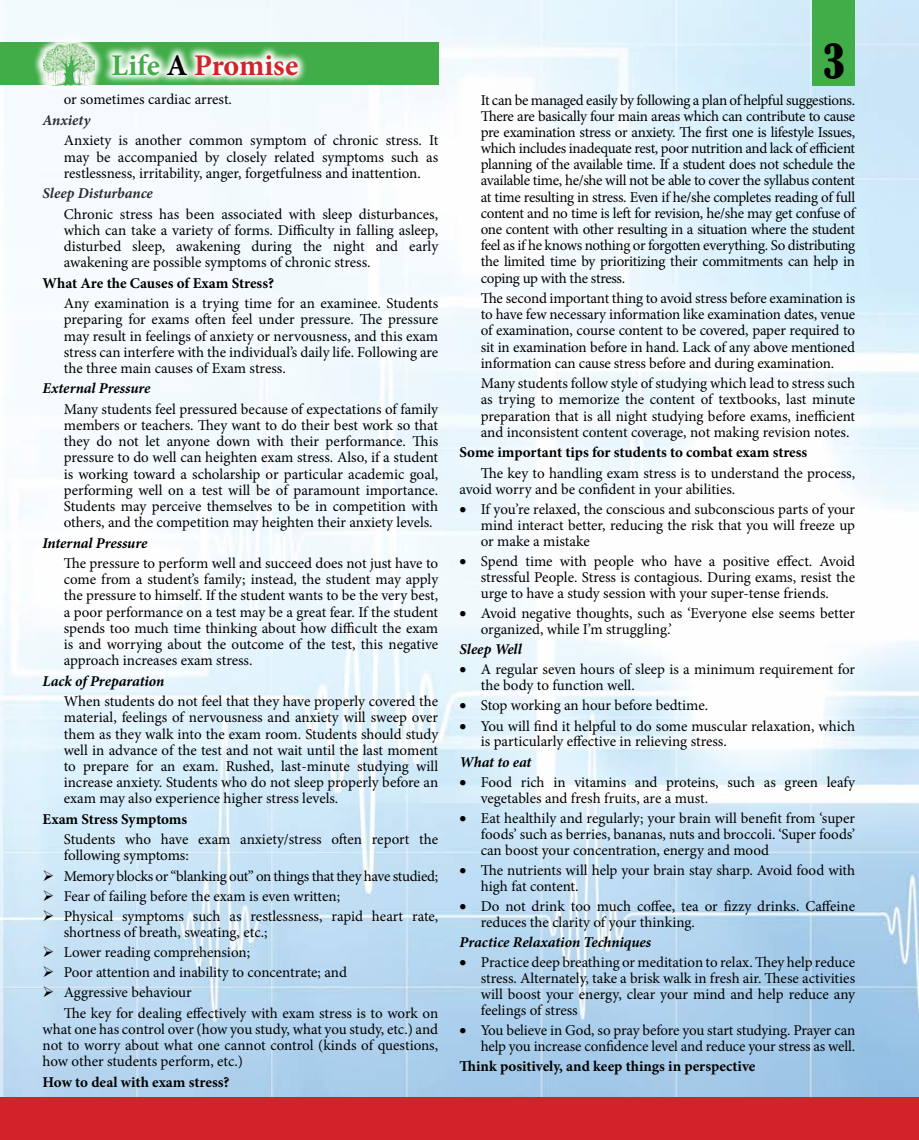
<style>
.page{position:relative;width:919px;height:1140px;background:#fff}
.page>*{position:absolute;margin:0;border:0;box-sizing:border-box;transform-origin:0 0}
.t1{font:condensed 45px "Bernard";color:#000}
.t2{font:700 30px "Minion Pro";color:#d2232a}
.t3{font:15px/16.2px "Minion Pro";letter-spacing:-.005em;color:#000;text-align:justify}
.t4{font:700 15px "Minion Pro";color:#000}
.t5{font:italic 700 15px "Minion Pro";letter-spacing:-.005em;color:#000}
.t6{font:15px "Minion Pro";letter-spacing:-.025em;color:#000}
.t7{font:italic 700 15px "Minion Pro";color:#2e2e30}
.s1{color:#41ad49}
.s2{color:#000}
</style>
<div class="page">
<img style="left:0;top:0;width:918px;height:1097px">
<div style="left:812px;top:0;width:43px;height:85px;background:#41ad49"></div>
<div style="left:0;top:43px;width:438px;height:42px;background:#41ad49"></div>
<svg style="left:104px;top:45px;width:202px;height:38px"></svg>
<svg style="left:33px;top:33px;width:71px;height:61px;fill:#f3fafe"></svg>
<img style="left:42px;top:43px;width:53px;height:42px">
<div style="left:0;top:1097px;width:918px;height:43px;background:#d2232a"></div>
<h2 class="t2" style="left:111px;top:44px;width:188px"><span class="s1">Life</span> <span class="s2">A</span> Promise</h2>
<h1 class="t1" style="left:822px;top:35px;width:24px">3</h1>
<p class="t3" style="left:64px;top:92px;width:170px">or sometimes cardiac arrest.</p>
<p class="t7" style="left:43px;top:109px;width:49px">Anxiety</p>
<p class="t3" style="left:64px;top:133px;width:376px">Anxiety is another common symptom of chronic stress. It may be accompanied by closely related symptoms such as restlessness, irritability, anger, forgetfulness and inattention.</p>
<p class="t7" style="left:43px;top:183px;width:112px">Sleep Disturbance</p>
<p class="t3" style="left:64px;top:206px;width:376px">Chronic stress has been associated with sleep disturbances, which can take a variety of forms. Difficulty in falling asleep, disturbed sleep, awakening during the night and early awakening are possible symptoms of chronic stress.</p>
<p class="t4" style="left:43px;top:272px;width:233px">What Are the Causes of Exam Stress?</p>
<p class="t3" style="left:64px;top:295px;width:376px">Any examination is a trying time for an examinee. Students preparing for exams often feel under pressure. The pressure may result in feelings of anxiety or nervousness, and this exam stress can interfere with the individual’s daily life. Following are the three main causes of Exam stress.</p>
<p class="t5" style="left:43px;top:378px;width:109px">External Pressure</p>
<p class="t3" style="left:64px;top:401px;width:376px">Many students feel pressured because of expectations of family members or teachers. They want to do their best work so that they do not let anyone down with their performance. This pressure to do well can heighten exam stress. Also, if a student is working toward a scholarship or particular academic goal, performing well on a test will be of paramount importance.<br>Students may perceive themselves to be in competition with others, and the competition may heighten their anxiety levels.</p>
<p class="t5" style="left:43px;top:532px;width:106px">Internal Pressure</p>
<p class="t3" style="left:64px;top:555px;width:376px">The pressure to perform well and succeed does not just have to come from a student’s family; instead, the student may apply the pressure to himself. If the student wants to be the very best, a poor performance on a test may be a great fear. If the student spends too much time thinking about how difficult the exam is and worrying about the outcome of the test, this negative approach increases exam stress.</p>
<p class="t5" style="left:43px;top:670px;width:123px">Lack of Preparation</p>
<p class="t3" style="left:64px;top:693px;width:376px">When students do not feel that they have properly covered the material, feelings of nervousness and anxiety will sweep over them as they walk into the exam room. Students should study well in advance of the test and not wait until the last moment to prepare for an exam. Rushed, last-minute studying will increase anxiety. Students who do not sleep properly before an exam may also experience higher stress levels.</p>
<p class="t4" style="left:43px;top:808px;width:146px">Exam Stress Symptoms</p>
<p class="t3" style="left:64px;top:831px;width:376px">Students who have exam anxiety/stress often report the following symptoms:</p>
<p class="t6" style="left:43px;top:865px;width:397px">➢ Memory blocks or “blanking out” on things that they have studied;</p>
<p class="t3" style="left:43px;top:887px;width:299px">➢ Fear of failing before the exam is even written;</p>
<p class="t3" style="left:64px;top:908px;width:376px;text-indent:-21px">➢ Physical symptoms such as restlessness, rapid heart rate, shortness of breath, sweating, etc.;</p>
<p class="t3" style="left:43px;top:944px;width:209px">➢ Lower reading comprehension;</p>
<p class="t3" style="left:43px;top:964px;width:306px">➢ Poor attention and inability to concentrate; and</p>
<p class="t3" style="left:64px;top:982px;width:376px;line-height:20.4px;text-indent:-21px">➢ Aggressive behaviour<br>The key for dealing effectively with exam stress is to work on</p>
<p class="t3" style="left:43px;top:1021px;width:397px">what one has control over (how you study, what you study, etc.) and not to worry about what one cannot control (kinds of questions, how other students perform, etc.)</p>
<p class="t4" style="left:43px;top:1071px;width:188px">How to deal with exam stress?</p>
<p class="t3" style="left:480px;top:92px;width:376px">It can be managed easily by following a plan of helpful suggestions.<br>There are basically four main areas which can contribute to cause pre examination stress or anxiety. The first one is lifestyle Issues, which includes inadequate rest, poor nutrition and lack of efficient planning of the available time. If a student does not schedule the available time, he/she will not be able to cover the syllabus content at time resulting in stress. Even if he/she completes reading of full content and no time is left for revision, he/she may get confuse of one content with other resulting in a situation where the student feel as if he knows nothing or forgotten everything. So distributing the limited time by prioritizing their commitments can help in coping up with the stress.</p>
<p class="t3" style="left:480px;top:290px;width:376px">The second important thing to avoid stress before examination is to have few necessary information like examination dates, venue of examination, course content to be covered, paper required to sit in examination before in hand. Lack of any above mentioned information can cause stress before and during examination.</p>
<p class="t3" style="left:480px;top:375px;width:376px">Many students follow style of studying which lead to stress such as trying to memorize the content of textbooks, last minute preparation that is all night studying before exams, inefficient and inconsistent content coverage, not making revision notes.</p>
<p class="t4" style="left:459px;top:442px;width:349px">Some important tips for students to combat exam stress</p>
<p class="t3" style="left:459px;top:465px;width:397px;text-indent:21px">The key to handling exam stress is to understand the process, avoid worry and be confident in your abilities.</p>
<p class="t3" style="left:480px;top:501px;width:376px;text-indent:-21px">• If you’re relaxed, the conscious and subconscious parts of your mind interact better, reducing the risk that you will freeze up or make a mistake</p>
<p class="t3" style="left:480px;top:553px;width:376px;text-indent:-21px">• Spend time with people who have a positive effect. Avoid stressful People. Stress is contagious. During exams, resist the urge to have a study session with your super-tense friends.</p>
<p class="t3" style="left:480px;top:605px;width:376px;text-indent:-21px">• Avoid negative thoughts, such as ‘Everyone else seems better organized, while I’m struggling.’</p>
<p class="t5" style="left:459px;top:638px;width:64px">Sleep Well</p>
<p class="t3" style="left:480px;top:661px;width:376px;text-indent:-21px">• A regular seven hours of sleep is a minimum requirement for the body to function well.</p>
<p class="t3" style="left:459px;top:697px;width:250px">• Stop working an hour before bedtime.</p>
<p class="t3" style="left:480px;top:718px;width:376px;text-indent:-21px">• You will find it helpful to do some muscular relaxation, which is particularly effective in relieving stress.</p>
<p class="t5" style="left:459px;top:751px;width:73px">What to eat</p>
<p class="t3" style="left:480px;top:774px;width:376px;text-indent:-21px">• Food rich in vitamins and proteins, such as green leafy vegetables and fresh fruits, are a must.</p>
<p class="t3" style="left:480px;top:810px;width:376px;text-indent:-21px">• Eat healthily and regularly; your brain will benefit from ‘super foods’ such as berries, bananas, nuts and broccoli. ‘Super foods’ can boost your concentration, energy and mood</p>
<p class="t3" style="left:480px;top:862px;width:376px;text-indent:-21px">• The nutrients will help your brain stay sharp. Avoid food with high fat content.</p>
<p class="t3" style="left:480px;top:898px;width:376px;text-indent:-21px">• Do not drink too much coffee, tea or fizzy drinks. Caffeine reduces the clarity of your thinking.</p>
<p class="t5" style="left:459px;top:931px;width:193px">Practice Relaxation Techniques</p>
<p class="t3" style="left:480px;top:954px;width:376px;text-indent:-21px">• Practice deep breathing or meditation to relax. They help reduce stress. Alternately, take a brisk walk in fresh air. These activities will boost your energy, clear your mind and help reduce any feelings of stress</p>
<p class="t3" style="left:459px;top:1022px;width:397px;text-align:right">• You believe in God, so pray before you start studying. Prayer can help you increase confidence level and reduce your stress as well.</p>
<p class="t4" style="left:459px;top:1056px;width:297px">Think positively, and keep things in perspective</p>
</div>
